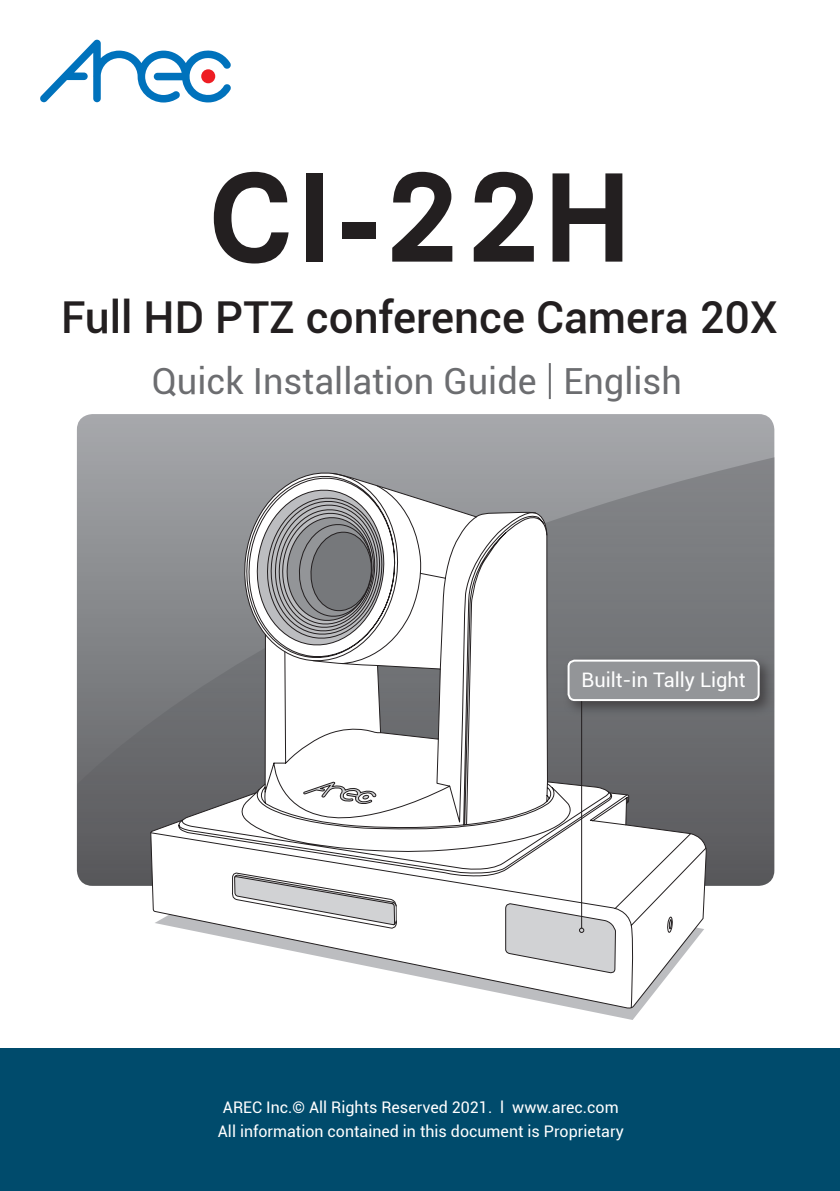
<style>
.page{position:relative;width:840px;height:1191px;background:#fff}
.page>*{position:absolute;margin:0;border:0;box-sizing:border-box;transform-origin:0 0}
.t1{font:133.4px "DF Hei Std W9";color:#231f20}
.t2{font:500 44px "Roboto";color:#231f20}
.t3{font:36px "Roboto";color:#6c6d70}
.t4{font:20px "Roboto";color:#fff}
.t5{font:16px/24px "Roboto";color:#fff;text-align:center}
</style>
<div class="page">
<svg style="left:40px;top:40px;width:191px;height:62px"></svg>
<hr style="left:548px;top:363px;width:2px;height:36px;background:#6c6d70">
<div style="left:0;top:1048px;width:839px;height:143px;background:#004b6c"></div>
<div style="left:77px;top:414px;width:697px;height:472px;background:#a4a5a9;border-radius:16px"></div>
<svg style="left:77px;top:457px;width:697px;height:429px"></svg>
<svg style="left:579px;top:1009px;width:62px;height:11px"></svg>
<svg style="left:150px;top:467px;width:556px;height:542px"></svg>
<svg style="left:241px;top:472px;width:199px;height:13px"></svg>
<svg style="left:150px;top:485px;width:556px;height:523px"></svg>
<svg style="left:234px;top:875px;width:163px;height:95px"></svg>
<svg style="left:667px;top:916px;width:5px;height:16px"></svg>
<svg style="left:303px;top:782px;width:74px;height:22px;background:#cfcecf"></svg>
<hr style="left:580px;top:696px;width:1px;height:232px;background:#231f20">
<div style="left:562px;top:654px;width:213px;height:63px;background:#231f20;opacity:.58"></div>
<div style="left:568px;top:660px;width:190px;height:40px;background:#939598;border-radius:6px"></div>
<div style="left:567px;top:659px;width:192px;height:42px;border:2px solid #fff;border-radius:6px"></div>
<svg style="left:505px;top:865px;width:110px;height:108px"></svg>
<h1 class="t1" style="left:208px;top:141px;width:423px">CI-22H</h1>
<h2 class="t2" style="left:61px;top:286px;width:717px">Full HD PTZ conference Camera 20X</h2>
<h3 class="t3" style="left:152px;top:356px;width:531px">Quick Installation Guide English</h3>
<p class="t4" style="left:581px;top:666px;width:165px">Built-in Tally Light</p>
<p class="t5" style="left:218px;top:1094px;width:407px">AREC Inc.© All Rights Reserved 2021. l www.arec.com<br>All information contained in this document is Proprietary</p>
</div>
